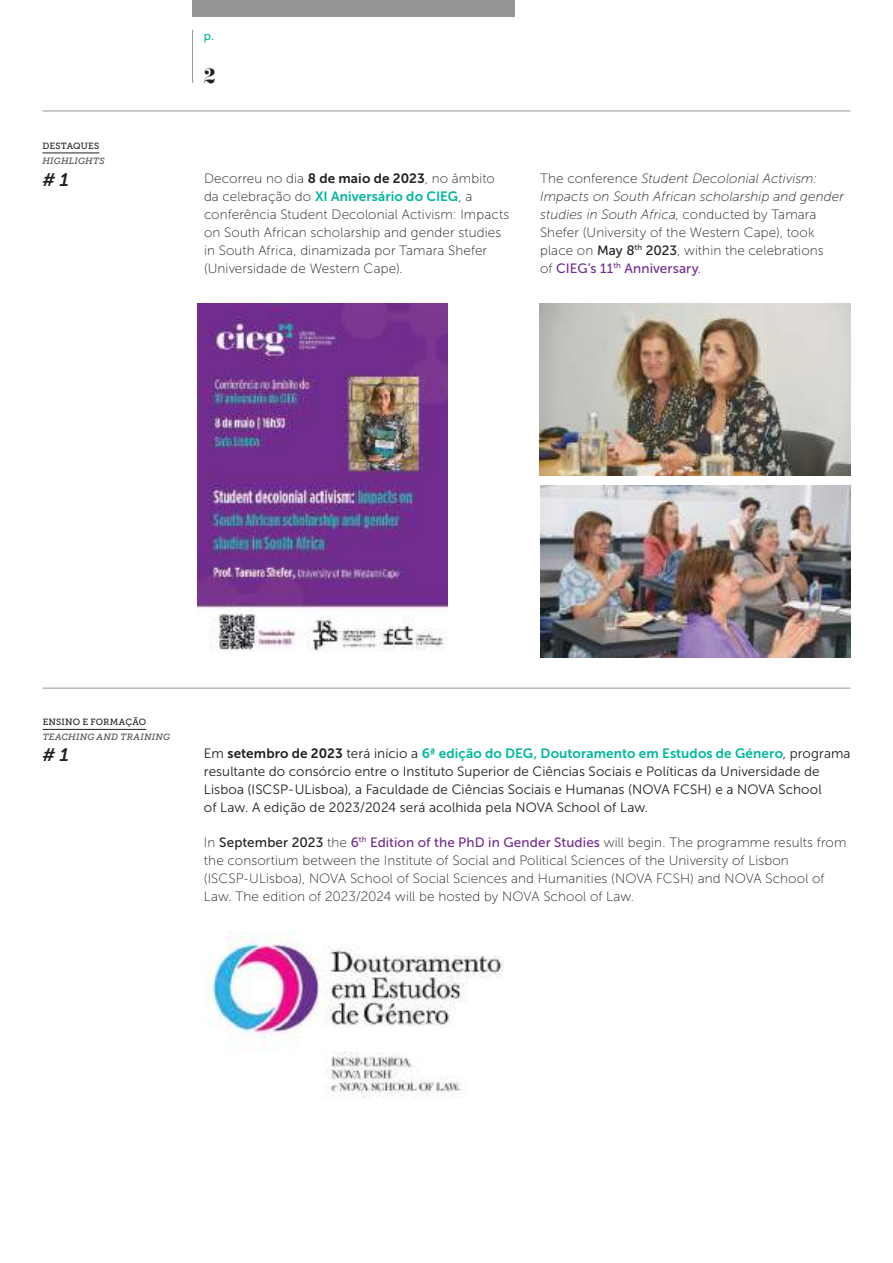
<style>
.page{position:relative;width:893px;height:1263px;background:#fff}
.page>*{position:absolute;margin:0;border:0;box-sizing:border-box;transform-origin:0 0}
.t1{font:italic 18px "Museo Slab 700";color:#241f1f}
.t2{font:18px "Eloquent JF Pro";color:#241f1f}
.t3{font:13.5px/18px "Museo Sans 100";letter-spacing:.01em;color:#241f1f}
.t4{font:13.5px/18px "Museo Sans 300";letter-spacing:.005em;color:#241f1f}
.t5{font:13.5px "Museo Sans 700";letter-spacing:.01em;color:#01b79d}
.t6{font:13.5px "Museo Sans 500";letter-spacing:.01em;color:#722c90}
.t7{font:12px "Museo Sans 500";color:#01b79d}
.t8{font:italic 9px "Museo Slab 500";letter-spacing:.02em;color:#4e4b4c}
.t9{font:9px "Museo Slab 500";letter-spacing:.015em;color:#241f1f}
.s1{font-family:"Museo Sans 700"}
.s2{font-family:"Museo Sans 100";color:#241f1f}
.s3{font-style:italic}
.s4{font-family:"Museo Sans 500"}
.s5{font-family:"Museo Sans 300";color:#241f1f}
.s6{color:#241f1f}
.s7{font-family:"Museo Sans 500";color:#722c90}
</style>
<div class="page">
<div style="left:192px;top:0;width:322px;height:17px;background:#969698"></div>
<hr style="left:192px;top:30px;width:1px;height:53px;background:#969698">
<hr style="left:43px;top:111px;width:807px;height:1px;background:#969698">
<hr style="left:42px;top:153px;width:57px;height:1px;background:#241f1f">
<hr style="left:43px;top:729px;width:103px;height:1px;background:#241f1f">
<hr style="left:43px;top:688px;width:807px;height:1px;background:#969698">
<img style="left:204px;top:931px;width:300px;height:169px">
<img style="left:198px;top:303px;width:250px;height:349px">
<img style="left:540px;top:303px;width:310px;height:172px">
<img style="left:540px;top:485px;width:310px;height:172px">
<p class="t9" style="left:42px;top:140px;width:58px">DESTAQUES</p>
<p class="t8" style="left:42px;top:155px;width:64px">HIGHLIGHTS</p>
<h1 class="t1" style="left:42px;top:170px;width:28px"># 1</h1>
<p class="t7" style="left:204px;top:29px;width:12px">p.</p>
<h1 class="t2" style="left:204px;top:66px;width:13px">2</h1>
<p class="t3" style="left:204px;top:169px;width:292px">Decorreu no dia <span class="s1">8 de maio de 2023</span>, no âmbito</p>
<p class="t5" style="left:204px;top:189px;width:270px"><span class="s2">da celebração do</span> XI Aniversário do CIEG<span class="s2">, a</span></p>
<p class="t3" style="left:204px;top:205px;width:307px">conferência Student Decolonial Activism: Impacts on South African scholarship and gender studies in South Africa, dinamizada por Tamara Shefer (Universidade de Western Cape).</p>
<p class="t3" style="left:540px;top:169px;width:305px">The conference <span class="s3">Student Decolonial Activism:<br>Impacts on South African scholarship and gender studies in South Africa</span>, conducted by Tamara Shefer (University of the Western Cape), took place on <span class="s4">May 8</span><sup>th</sup> <span class="s4">2023</span>, within the celebrations</p>
<p class="t6" style="left:540px;top:261px;width:163px"><span class="s2">of</span> CIEG’s 11<sup>th</sup> Anniversary<span class="s2">.</span></p>
<p class="t9" style="left:43px;top:717px;width:105px">ENSINO E FORMAÇÃO</p>
<p class="t8" style="left:43px;top:732px;width:129px">TEACHING AND TRAINING</p>
<h1 class="t1" style="left:43px;top:745px;width:28px"># 1</h1>
<p class="t5" style="left:204px;top:746px;width:648px"><span class="s5">Em</span> <span class="s6">setembro de 2023</span> <span class="s5">terá início a</span> 6ª edição do DEG, Doutoramento em Estudos de Género<span class="s5">, programa</span></p>
<p class="t4" style="left:204px;top:762px;width:619px">resultante do consórcio entre o Instituto Superior de Ciências Sociais e Políticas da Universidade de<br>Lisboa (ISCSP-ULisboa), a Faculdade de Ciências Sociais e Humanas (NOVA FCSH) e a NOVA School of Law. A edição de 2023/2024 será acolhida pela NOVA School of Law.</p>
<p class="t3" style="left:204px;top:833px;width:644px">In <span class="s4">September 2023</span> the <span class="s7">6</span><sup>th</sup> <span class="s7">Edition of the PhD in Gender Studies</span> will begin. The programme results from the consortium between the Institute of Social and Political Sciences of the University of Lisbon (ISCSP-ULisboa), NOVA School of Social Sciences and Humanities (NOVA FCSH) and NOVA School of Law. The edition of 2023/2024 will be hosted by NOVA School of Law.</p>
</div>
